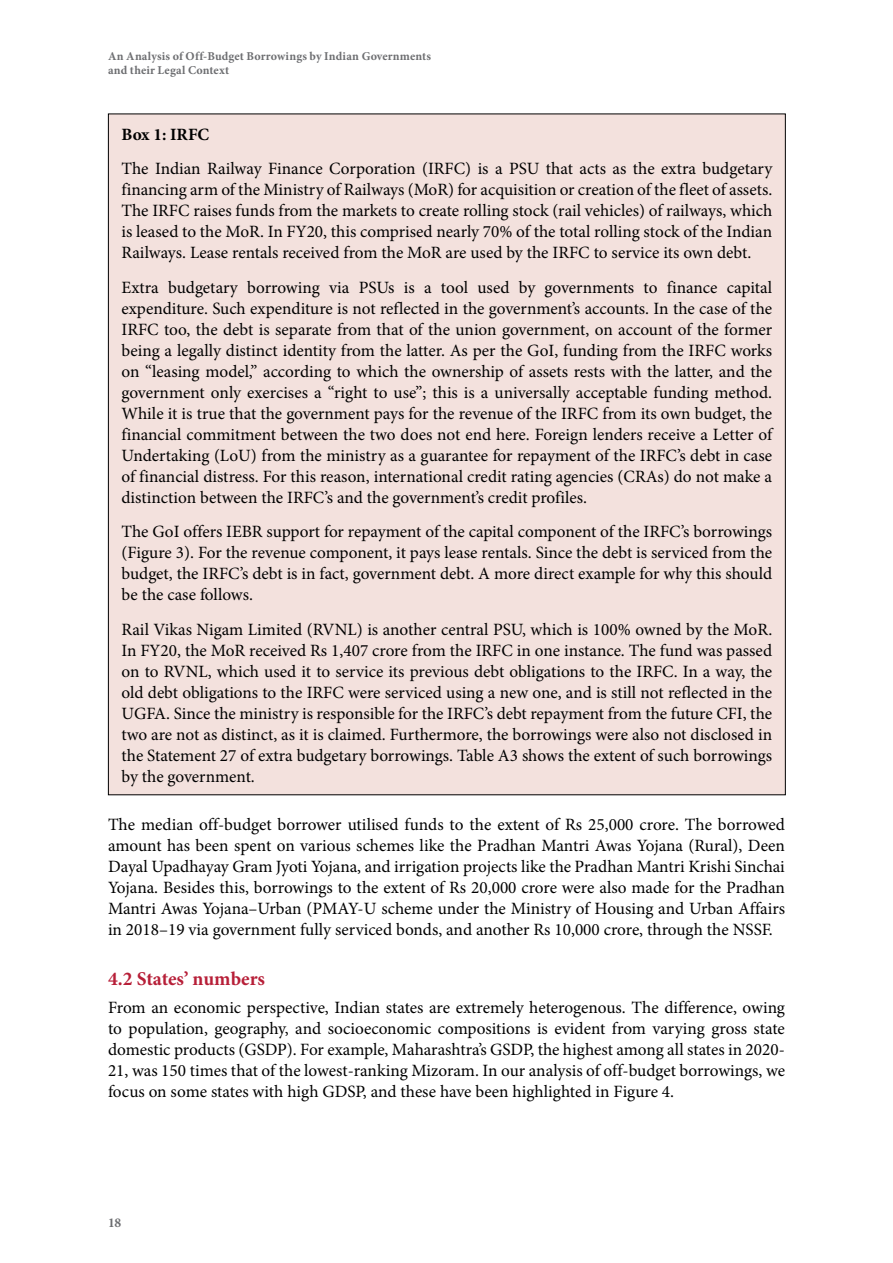
<style>
.page{position:relative;width:893px;height:1263px;background:#fff}
.page>*{position:absolute;margin:0;border:0;box-sizing:border-box;transform-origin:0 0}
.t1{font:700 19.5px "Minion Pro";letter-spacing:-.005em;color:#b71f38}
.t2{font:17.25px/21px "Minion Pro";color:#000;text-align:justify}
.t3{font:700 17.25px "Minion Pro";color:#000}
.t4{font:700 13.5px "Minion Pro";color:#6d6e71}
.t5{font:700 12px/14.4px "Minion Pro";letter-spacing:.015em;color:#6d6e71}
</style>
<div class="page">
<div style="left:108px;top:114px;width:677px;height:681px;background:#f3e1dd"></div>
<p class="t5" style="left:108px;top:49px;width:325px">An Analysis of Off-Budget Borrowings by Indian Governments and their Legal Context</p>
<p class="t3" style="left:122px;top:122px;width:89px">Box 1: IRFC</p>
<p class="t2" style="left:122px;top:158px;width:652px">The Indian Railway Finance Corporation (IRFC) is a PSU that acts as the extra budgetary financing arm of the Ministry of Railways (MoR) for acquisition or creation of the fleet of assets.<br>The IRFC raises funds from the markets to create rolling stock (rail vehicles) of railways, which is leased to the MoR. In FY20, this comprised nearly 70% of the total rolling stock of the Indian Railways. Lease rentals received from the MoR are used by the IRFC to service its own debt.</p>
<p class="t2" style="left:122px;top:277px;width:652px">Extra budgetary borrowing via PSUs is a tool used by governments to finance capital expenditure. Such expenditure is not reflected in the government’s accounts. In the case of the IRFC too, the debt is separate from that of the union government, on account of the former being a legally distinct identity from the latter. As per the GoI, funding from the IRFC works on “leasing model,” according to which the ownership of assets rests with the latter, and the government only exercises a “right to use”; this is a universally acceptable funding method.<br>While it is true that the government pays for the revenue of the IRFC from its own budget, the financial commitment between the two does not end here. Foreign lenders receive a Letter of Undertaking (LoU) from the ministry as a guarantee for repayment of the IRFC’s debt in case of financial distress. For this reason, international credit rating agencies (CRAs) do not make a distinction between the IRFC’s and the government’s credit profiles.</p>
<p class="t2" style="left:122px;top:521px;width:652px">The GoI offers IEBR support for repayment of the capital component of the IRFC’s borrowings (Figure 3). For the revenue component, it pays lease rentals. Since the debt is serviced from the budget, the IRFC’s debt is in fact, government debt. A more direct example for why this should be the case follows.</p>
<p class="t2" style="left:122px;top:619px;width:652px">Rail Vikas Nigam Limited (RVNL) is another central PSU, which is 100% owned by the MoR.<br>In FY20, the MoR received Rs 1,407 crore from the IRFC in one instance. The fund was passed on to RVNL, which used it to service its previous debt obligations to the IRFC. In a way, the old debt obligations to the IRFC were serviced using a new one, and is still not reflected in the UGFA. Since the ministry is responsible for the IRFC’s debt repayment from the future CFI, the two are not as distinct, as it is claimed. Furthermore, the borrowings were also not disclosed in the Statement 27 of extra budgetary borrowings. Table A3 shows the extent of such borrowings by the government.</p>
<p class="t2" style="left:108px;top:814px;width:678px">The median off-budget borrower utilised funds to the extent of Rs 25,000 crore. The borrowed amount has been spent on various schemes like the Pradhan Mantri Awas Yojana (Rural), Deen Dayal Upadhayay Gram Jyoti Yojana, and irrigation projects like the Pradhan Mantri Krishi Sinchai Yojana. Besides this, borrowings to the extent of Rs 20,000 crore were also made for the Pradhan Mantri Awas Yojana–Urban (PMAY-U scheme under the Ministry of Housing and Urban Affairs in 2018–19 via government fully serviced bonds, and another Rs 10,000 crore, through the NSSF.</p>
<p class="t1" style="left:108px;top:965px;width:159px">4.2 States’ numbers</p>
<p class="t2" style="left:108px;top:997px;width:678px">From an economic perspective, Indian states are extremely heterogenous. The difference, owing to population, geography, and socioeconomic compositions is evident from varying gross state domestic products (GSDP). For example, Maharashtra’s GSDP, the highest among all states in 2020- 21, was 150 times that of the lowest-ranking Mizoram. In our analysis of off-budget borrowings, we focus on some states with high GDSP, and these have been highlighted in Figure 4.</p>
<p class="t4" style="left:108px;top:1213px;width:15px">18</p>
</div>
